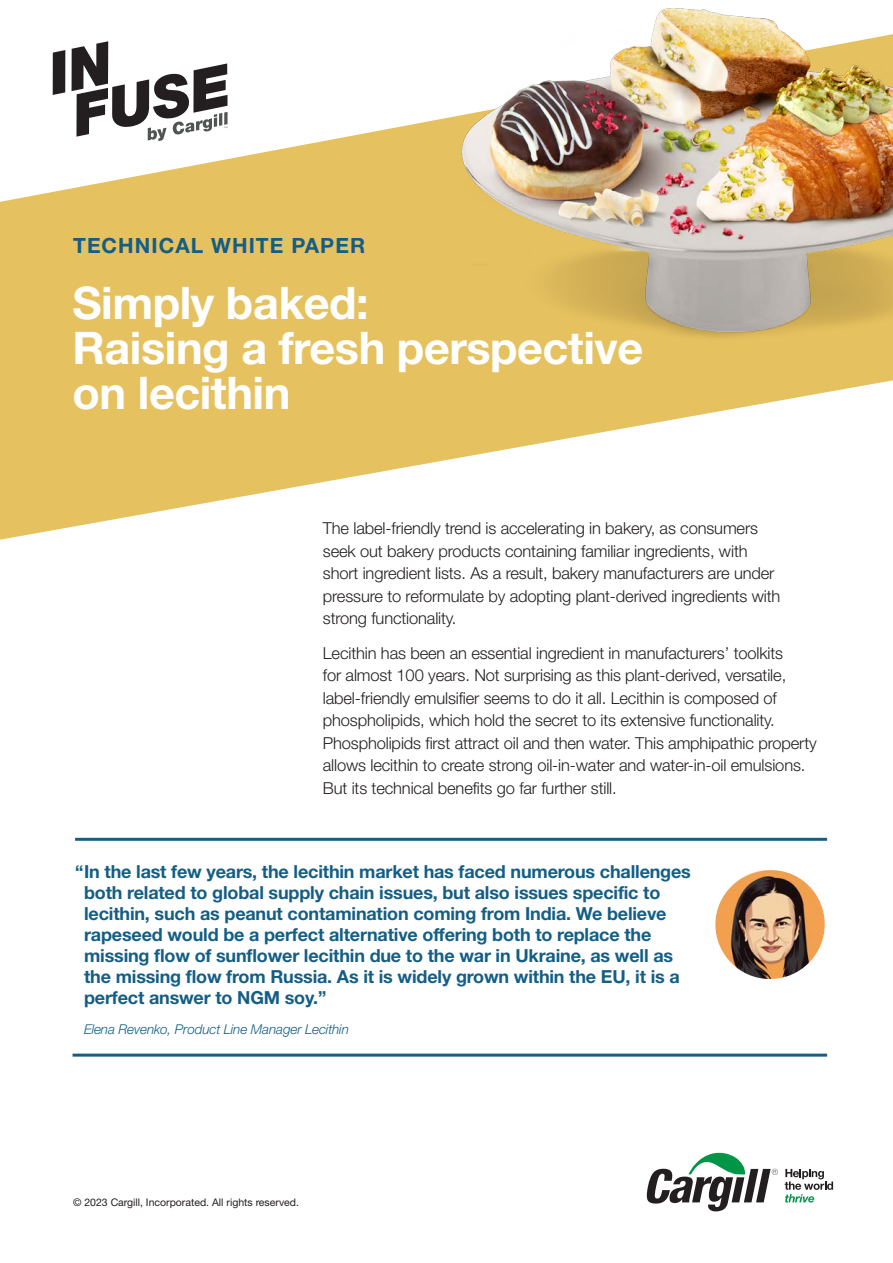
<style>
.page{position:relative;width:893px;height:1263px;background:#fff}
.page>*{position:absolute;margin:0;border:0;box-sizing:border-box;transform-origin:0 0}
.t1{font:700 45px/45px "Helvetica Neue LT Std";letter-spacing:-.01em;color:#fff}
.t2{font:700 21px "Helvetica Neue LT Std";letter-spacing:.05em;color:#145e85}
.t3{font:700 18px/21px "Helvetica Neue LT Std";letter-spacing:-.01em;color:#145e85}
.t4{font:300 16.5px/22.5px "Helvetica Neue LT Std";letter-spacing:-.01em;color:#231f20}
.t5{font:italic 300 13.5px "Helvetica Neue LT Std";letter-spacing:-.01em;color:#145e85}
.FOOTNOTES{font:10.5px "Helvetica Neue LT Std";color:#231f20}
</style>
<div class="page">
<svg style="left:0;top:48px;width:893px;height:492px;fill:#e6c15f"></svg>
<svg style="left:53px;top:50px;width:12px;height:45px"></svg>
<svg style="left:72px;top:41px;width:156px;height:100px"></svg>
<svg style="left:646px;top:1152px;width:132px;height:59px"></svg>
<svg style="left:785px;top:1169px;width:48px;height:33px"></svg>
<img style="left:338px;top:8px;width:555px;height:361px">
<hr style="left:75px;top:838px;width:752px;height:3px;background:#145e85">
<hr style="left:73px;top:1053px;width:754px;height:3px;background:#145e85">
<img style="left:715px;top:870px;width:110px;height:109px;border-radius:55px">
<p class="t2" style="left:73px;top:233px;width:294px">TECHNICAL WHITE PAPER</p>
<p class="t1" style="left:73px;top:280px;width:572px">Simply baked:<br>Raising a fresh perspective</p>
<p class="t1" style="left:73px;top:370px;width:219px">on lecithin</p>
<p class="t4" style="left:323px;top:516px;width:459px">The label-friendly trend is accelerating in bakery, as consumers seek out bakery products containing familiar ingredients, with short ingredient lists. As a result, bakery manufacturers are under pressure to reformulate by adopting plant-derived ingredients with strong functionality.</p>
<p class="t4" style="left:323px;top:641px;width:495px">Lecithin has been an essential ingredient in manufacturers’ toolkits<br>for almost 100 years. Not surprising as this plant-derived, versatile, label-friendly emulsifier seems to do it all. Lecithin is composed of phospholipids, which hold the secret to its extensive functionality.<br>Phospholipids first attract oil and then water. This amphipathic property allows lecithin to create strong oil-in-water and water-in-oil emulsions.<br>But its technical benefits go far further still.</p>
<p class="t3" style="left:84px;top:860px;width:608px;text-indent:-9px">“In the last few years, the lecithin market has faced numerous challenges both related to global supply chain issues, but also issues specific to lecithin, such as peanut contamination coming from India. We believe rapeseed would be a perfect alternative offering both to replace the missing flow of sunflower lecithin due to the war in Ukraine, as well as the missing flow from Russia. As it is widely grown within the EU, it is a perfect answer to NGM soy.”</p>
<p class="t5" style="left:84px;top:1021px;width:266px">Elena Revenko, Product Line Manager Lecithin</p>
<p class="FOOTNOTES" style="left:73px;top:1196px;width:227px">© 2023 Cargill, Incorporated. All rights reserved.</p>
</div>
